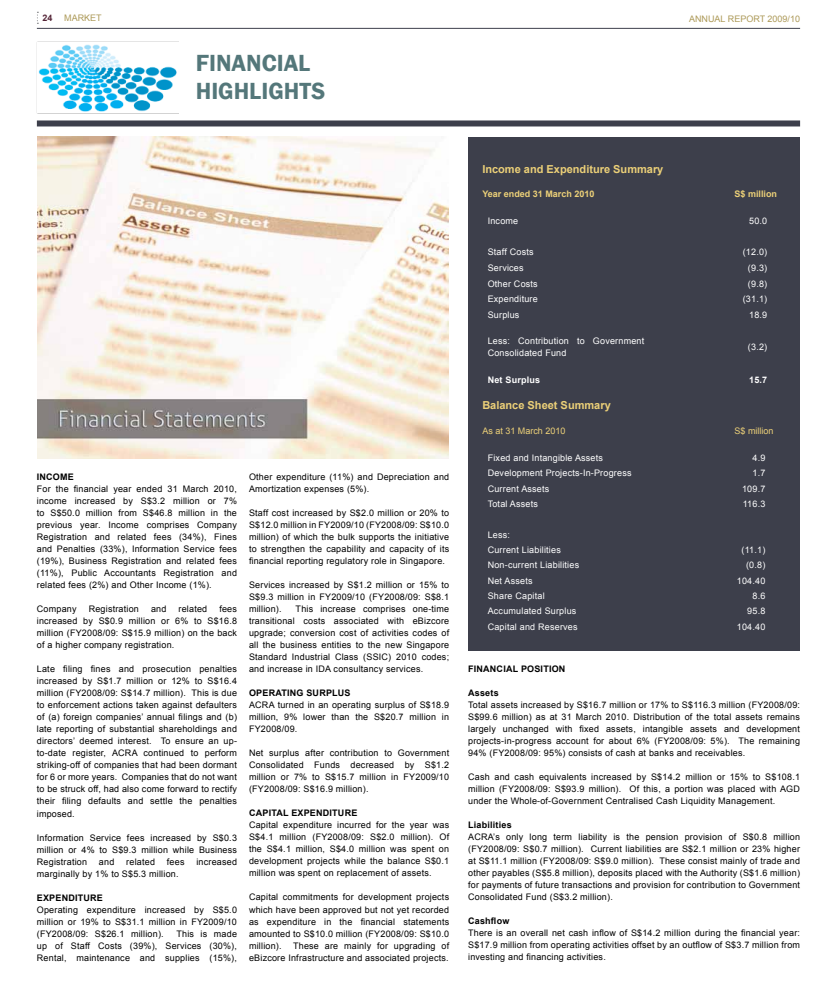
<style>
.page{position:relative;width:837px;height:1007px;background:#fff}
.page>*{position:absolute;margin:0;border:0;box-sizing:border-box;transform-origin:0 0}
.t1{font:600 24px/28.8px "Franklin Gothic";color:#54777a}
.t2{font:700 11px "Arial";color:#ecd078}
.t3{font:9px/12px "Arial";letter-spacing:.02em;color:#000;text-align:justify}
.t4{font:9px/12px "Arial";letter-spacing:.02em;color:#fff}
.t5{font:700 9px "Arial";letter-spacing:.02em;color:#000}
.t6{font:700 9px "Arial";color:#ecd078}
.t7{font:9px "Arial";color:#ad9a59}
.t8{font:9px "Arial";color:#ecd078}
.t9{font:700 9px "Arial";letter-spacing:.02em;color:#fff}
.t10{font:700 9px "Arial";color:#542437}
</style>
<div class="page">
<img style="left:37px;top:137px;width:411px;height:321px">
<div style="left:468px;top:137px;width:331px;height:513px;background:#3d3f4b"></div>
<img style="left:37px;top:41px;width:142px;height:73px">
<div style="left:37px;top:120px;width:762px;height:6px;background:#3d3f4b"></div>
<hr style="left:37px;top:28px;width:762px;height:1px;background:#3d3f4b">
<p class="t10" style="left:43px;top:12px;width:12px">24</p>
<p class="t7" style="left:64px;top:12px;width:39px">MARKET</p>
<p class="t7" style="left:688px;top:13px;width:112px">ANNUAL REPORT 2009/10</p>
<h1 class="t1" style="left:196px;top:48px;width:131px">FINANCIAL<br>HIGHLIGHTS</h1>
<p class="t5" style="left:37px;top:471px;width:38px">INCOME</p>
<p class="t3" style="left:37px;top:483px;width:201px">For the financial year ended 31 March 2010, income increased by S$3.2 million or 7% to S$50.0 million from S$46.8 million in the previous year. Income comprises Company Registration and related fees (34%), Fines and Penalties (33%), Information Service fees (19%), Business Registration and related fees (11%), Public Accountants Registration and related fees (2%) and Other Income (1%).</p>
<p class="t3" style="left:37px;top:603px;width:41px">Company</p>
<p class="t3" style="left:89px;top:603px;width:52px">Registration</p>
<p class="t3" style="left:151px;top:603px;width:17px">and</p>
<p class="t3" style="left:178px;top:603px;width:30px">related</p>
<p class="t3" style="left:37px;top:603px;width:201px;text-indent:182px">fees increased by S$0.9 million or 6% to S$16.8 million (FY2008/09: S$15.9 million) on the back of a higher company registration.</p>
<p class="t3" style="left:37px;top:663px;width:201px">Late filing fines and prosecution penalties increased by S$1.7 million or 12% to S$16.4 million (FY2008/09: S$14.7 million). This is due to enforcement actions taken against defaulters of (a) foreign companies’ annual filings and (b) late reporting of substantial shareholdings and directors’ deemed interest. To ensure an up&shy;to-date register, ACRA continued to perform striking-off of companies that had been dormant for 6 or more years. Companies that do not want to be struck off, had also come forward to rectify their filing defaults and settle the penalties imposed.</p>
<p class="t3" style="left:37px;top:831px;width:201px">Information Service fees increased by S$0.3 million or 4% to S$9.3 million while Business Registration</p>
<p class="t3" style="left:99px;top:855px;width:17px">and</p>
<p class="t3" style="left:126px;top:855px;width:30px">related</p>
<p class="t3" style="left:167px;top:855px;width:19px">fees</p>
<p class="t3" style="left:196px;top:855px;width:42px">increased</p>
<p class="t3" style="left:37px;top:867px;width:143px">marginally by 1% to S$5.3 million.</p>
<p class="t5" style="left:37px;top:891px;width:67px">EXPENDITURE</p>
<p class="t3" style="left:37px;top:903px;width:201px">Operating expenditure increased by S$5.0 million or 19% to S$31.1 million in FY2009/10 (FY2008/09: S$26.1 million).</p>
<p class="t3" style="left:37px;top:927px;width:201px;text-indent:139px">This is made up of Staff Costs (39%), Services (30%), Rental, maintenance and supplies (15%),</p>
<p class="t3" style="left:249px;top:471px;width:201px">Other expenditure (11%) and Depreciation and<br>Amortization expenses (5%).</p>
<p class="t3" style="left:249px;top:507px;width:201px">Staff cost increased by S$2.0 million or 20% to S$12.0 million in FY2009/10 (FY2008/09: S$10.0 million) of which the bulk supports the initiative to strengthen the capability and capacity of its financial reporting regulatory role in Singapore.</p>
<p class="t3" style="left:249px;top:579px;width:201px">Services increased by S$1.2 million or 15% to S$9.3 million in FY2009/10 (FY2008/09: S$8.1 million).</p>
<p class="t3" style="left:249px;top:603px;width:201px;text-indent:47px">This increase comprises one-time transitional costs associated with eBizcore upgrade; conversion cost of activities codes of all the business entities to the new Singapore Standard Industrial Class (SSIC) 2010 codes; and increase in IDA consultancy services.</p>
<p class="t5" style="left:249px;top:687px;width:103px">OPERATING SURPLUS</p>
<p class="t3" style="left:249px;top:699px;width:201px">ACRA turned in an operating surplus of S$18.9 million, 9% lower than the S$20.7 million in FY2008/09.</p>
<p class="t3" style="left:249px;top:747px;width:201px">Net surplus after contribution to Government Consolidated Funds decreased by S$1.2 million or 7% to S$15.7 million in FY2009/10 (FY2008/09: S$16.9 million).</p>
<p class="t5" style="left:249px;top:807px;width:110px">CAPITAL EXPENDITURE</p>
<p class="t3" style="left:249px;top:819px;width:201px">Capital expenditure incurred for the year was S$4.1 million (FY2008/09: S$2.0 million). Of the S$4.1 million, S$4.0 million was spent on development projects while the balance S$0.1 million was spent on replacement of assets.</p>
<p class="t3" style="left:249px;top:891px;width:201px">Capital commitments for development projects which have been approved but not yet recorded as expenditure in the financial statements amounted to S$10.0 million (FY2008/09: S$10.0 million).</p>
<p class="t3" style="left:249px;top:939px;width:201px;text-align:right">These are mainly for upgrading of<br>eBizcore Infrastructure and associated projects.</p>
<p class="t2" style="left:482px;top:162px;width:182px">Income and Expenditure Summary</p>
<p class="t6" style="left:482px;top:188px;width:114px">Year ended 31 March 2010</p>
<p class="t6" style="left:734px;top:188px;width:44px">S$ million</p>
<p class="t4" style="left:487px;top:215px;width:32px">Income</p>
<p class="t4" style="left:748px;top:215px;width:20px">50.0</p>
<p class="t4" style="left:487px;top:246px;width:47px">Staff Costs</p>
<p class="t4" style="left:742px;top:246px;width:26px">(12.0)</p>
<p class="t4" style="left:487px;top:262px;width:37px">Services</p>
<p class="t4" style="left:747px;top:262px;width:21px">(9.3)</p>
<p class="t4" style="left:487px;top:277px;width:51px">Other Costs</p>
<p class="t4" style="left:747px;top:277px;width:21px">(9.8)</p>
<p class="t4" style="left:487px;top:293px;width:52px">Expenditure</p>
<p class="t4" style="left:742px;top:293px;width:26px">(31.1)</p>
<p class="t4" style="left:487px;top:308px;width:33px">Surplus</p>
<p class="t4" style="left:748px;top:308px;width:20px">18.9</p>
<p class="t4" style="left:487px;top:335px;width:158px">Less: Contribution to Government<br>Consolidated Fund</p>
<p class="t4" style="left:747px;top:341px;width:21px">(3.2)</p>
<p class="t9" style="left:487px;top:374px;width:54px">Net Surplus</p>
<p class="t9" style="left:748px;top:374px;width:20px">15.7</p>
<p class="t2" style="left:482px;top:397px;width:130px">Balance Sheet Summary</p>
<p class="t8" style="left:482px;top:425px;width:85px">As at 31 March 2010</p>
<p class="t8" style="left:734px;top:425px;width:41px">S$ million</p>
<p class="t4" style="left:487px;top:452px;width:117px">Fixed and Intangible Assets</p>
<p class="t4" style="left:752px;top:452px;width:14px">4.9</p>
<p class="t4" style="left:487px;top:467px;width:145px">Development Projects-In-Progress</p>
<p class="t4" style="left:752px;top:467px;width:14px">1.7</p>
<p class="t4" style="left:487px;top:482px;width:63px">Current Assets</p>
<p class="t4" style="left:741px;top:482px;width:25px">109.7</p>
<p class="t4" style="left:487px;top:498px;width:52px">Total Assets</p>
<p class="t4" style="left:742px;top:498px;width:24px">116.3</p>
<p class="t4" style="left:487px;top:527px;width:75px;line-height:15.3px">Less:<br>Current Liabilities</p>
<p class="t4" style="left:741px;top:543px;width:25px">(11.1)</p>
<p class="t4" style="left:487px;top:559px;width:93px">Non-current Liabilities</p>
<p class="t4" style="left:745px;top:559px;width:21px">(0.8)</p>
<p class="t4" style="left:487px;top:574px;width:46px">Net Assets</p>
<p class="t4" style="left:736px;top:574px;width:30px">104.40</p>
<p class="t4" style="left:487px;top:589px;width:58px">Share Capital</p>
<p class="t4" style="left:752px;top:589px;width:14px">8.6</p>
<p class="t4" style="left:487px;top:605px;width:90px">Accumulated Surplus</p>
<p class="t4" style="left:747px;top:605px;width:20px">95.8</p>
<p class="t4" style="left:487px;top:620px;width:91px">Capital and Reserves</p>
<p class="t4" style="left:736px;top:620px;width:30px">104.40</p>
<p class="t5" style="left:468px;top:663px;width:99px">FINANCIAL POSITION</p>
<p class="t5" style="left:468px;top:687px;width:32px">Assets</p>
<p class="t3" style="left:468px;top:699px;width:333px">Total assets increased by S$16.7 million or 17% to S$116.3 million (FY2008/09:<br>S$99.6 million) as at 31 March 2010. Distribution of the total assets remains largely unchanged with fixed assets, intangible assets and development projects-in-progress account for about 6% (FY2008/09: 5%). The remaining 94% (FY2008/09: 95%) consists of cash at banks and receivables.</p>
<p class="t3" style="left:468px;top:771px;width:333px">Cash and cash equivalents increased by S$14.2 million or 15% to S$108.1 million (FY2008/09: S$93.9 million). Of this, a portion was placed with AGD under the Whole-of-Government Centralised Cash Liquidity Management.</p>
<p class="t5" style="left:468px;top:819px;width:45px">Liabilities</p>
<p class="t3" style="left:468px;top:831px;width:333px">ACRA’s only long term liability is the pension provision of S$0.8 million (FY2008/09: S$0.7 million). Current liabilities are S$2.1 million or 23% higher at S$11.1 million (FY2008/09: S$9.0 million). These consist mainly of trade and other payables (S$5.8 million), deposits placed with the Authority (S$1.6 million) for payments of future transactions and provision for contribution to Government Consolidated Fund (S$3.2 million).</p>
<p class="t5" style="left:468px;top:915px;width:43px">Cashflow</p>
<p class="t3" style="left:468px;top:927px;width:333px">There is an overall net cash inflow of S$14.2 million during the financial year:<br>S$17.9 million from operating activities offset by an outflow of S$3.7 million from investing and financing activities.</p>
</div>
